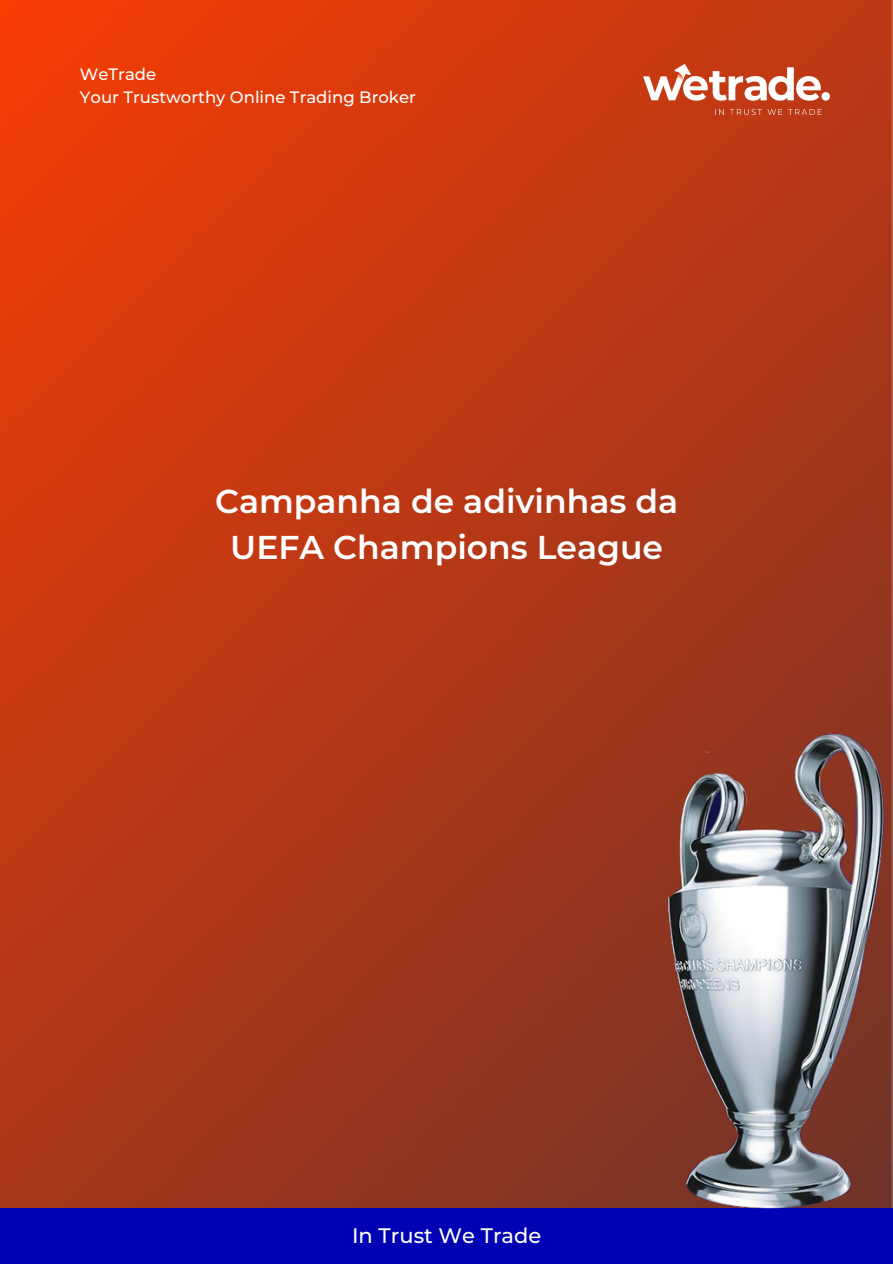
<style>
.page{position:relative;width:893px;height:1264px;background:#fff}
.page>*{position:absolute;margin:0;border:0;box-sizing:border-box;transform-origin:0 0}
.t1{font:600 33px/46px "Montserrat";color:#fff;text-align:center}
.t2{font:500 21px "Montserrat";color:#fff}
.t3{font:500 16.5px "Montserrat";color:#fff}
</style>
<div class="page">
<img style="left:0;top:0;width:892px;height:1208px">
<div style="left:0;top:1208px;width:892px;height:55px;background:#0102b4"></div>
<img style="left:643px;top:65px;width:186px;height:49px">
<img style="left:667px;top:733px;width:217px;height:475px">
<h1 class="t3" style="left:80px;top:64px;width:78px">WeTrade</h1>
<p class="t3" style="left:80px;top:87px;width:337px">Your Trustworthy Online Trading Broker</p>
<h2 class="t1" style="left:215px;top:478px;width:464px">Campanha de adivinhas da<br>UEFA Champions League</h2>
<p class="t2" style="left:352px;top:1222px;width:191px">In Trust We Trade</p>
</div>
